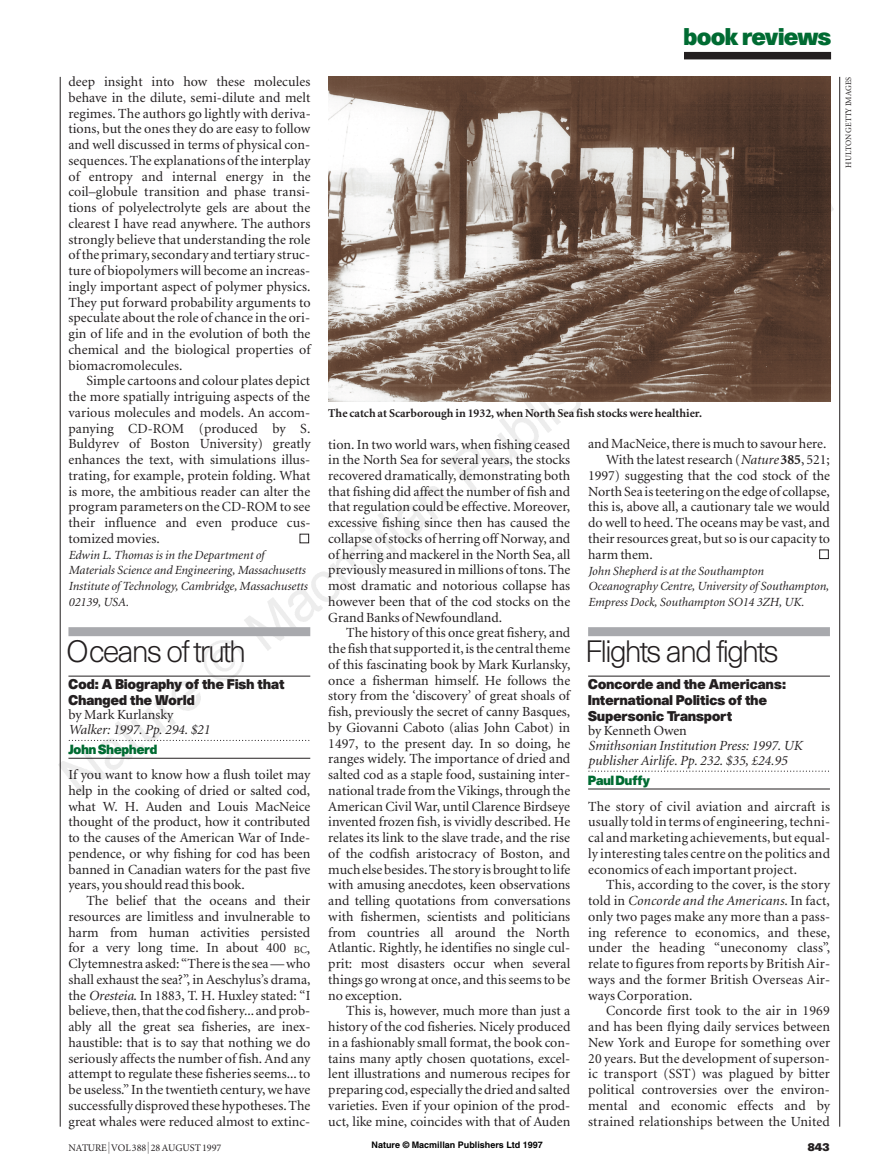
<style>
.page{position:relative;width:893px;height:1173px;background:#fff}
.page>*{position:absolute;margin:0;border:0;box-sizing:border-box;transform-origin:0 0}
.t1{font:28.5px "Unica SB Light Titling";letter-spacing:-.07em;color:#231f20}
.t2{font:700 22.5px "Unica SH";letter-spacing:-.005em;color:#006b32}
.t3{font:13.95px/15.8px "Minion";color:#231f20;text-align:justify}
.t4{font:italic 13.95px/15px "Minion";color:#231f20}
.t5{font:700 13.2px/15.8px "Unica SH";letter-spacing:.02em;color:#231f20}
.t6{font:italic 12.45px/15.8px "Minion";color:#231f20}
.t7{font:700 12.3px "Unica SH";letter-spacing:.005em;color:#006b32}
.t8{font:700 12px "Minion";color:#231f20}
.t9{font:700 10.8px "Unica SH";color:#231f20}
.t10{font:10.2px "Minion";letter-spacing:-.005em;color:#231f20}
.t11{font:700 9px "Helvetica";color:#000}
.t12{font:8.25px "Minion";letter-spacing:-.01em;color:#231f20}
.s1{font-size:10.5px}
.s2{font-style:italic}
.s3{font-weight:700}
.s4{font-family:"Unica SB";font-weight:300;font-size:12px}
</style>
<div class="page">
<img style="left:58px;top:746px;width:48px;height:49px">
<img style="left:93px;top:739px;width:40px;height:31px">
<img style="left:105px;top:722px;width:39px;height:30px">
<img style="left:129px;top:708px;width:37px;height:34px">
<img style="left:153px;top:694px;width:23px;height:32px">
<img style="left:167px;top:681px;width:34px;height:30px">
<img style="left:307px;top:572px;width:32px;height:30px">
<img style="left:328px;top:549px;width:49px;height:39px">
<img style="left:351px;top:528px;width:35px;height:33px">
<img style="left:361px;top:521px;width:35px;height:33px">
<img style="left:370px;top:513px;width:35px;height:33px">
<img style="left:392px;top:505px;width:39px;height:32px">
<img style="left:416px;top:486px;width:37px;height:34px">
<img style="left:440px;top:447px;width:40px;height:44px">
<img style="left:516px;top:401px;width:35px;height:31px">
<img style="left:525px;top:401px;width:35px;height:24px">
<img style="left:547px;top:401px;width:33px;height:15px">
<img style="left:830px;top:170px;width:3px;height:42px">
<div style="left:300px;top:534px;width:9px;height:9px;border:1px solid #231f20"></div>
<div style="left:819px;top:550px;width:9px;height:9px;border:1px solid #231f20"></div>
<div style="left:684px;top:52px;width:147px;height:7px;background:#231f20"></div>
<hr style="left:60px;top:77px;width:1px;height:1050px;background:#231f20">
<hr style="left:839px;top:77px;width:1px;height:1050px;background:#231f20">
<img style="left:328px;top:77px;width:502px;height:324px">
<div style="left:68px;top:627px;width:242px;height:9px;background:#a8a9ad"></div>
<hr style="left:68px;top:676px;width:242px;height:1px;background:#231f20">
<svg style="left:69px;top:740px;width:241px;height:1px"></svg>
<hr style="left:68px;top:758px;width:242px;height:1px;background:#231f20">
<div style="left:588px;top:627px;width:242px;height:9px;background:#a8a9ad"></div>
<hr style="left:588px;top:676px;width:242px;height:1px;background:#231f20">
<svg style="left:589px;top:771px;width:240px;height:1px"></svg>
<hr style="left:588px;top:789px;width:242px;height:1px;background:#231f20">
<p class="t3" style="left:68px;top:75px;width:244px">deep insight into how these molecules behave in the dilute, semi-dilute and melt regimes. The authors go lightly with deriva&shy;tions, but the ones they do are easy to follow and well discussed in terms of physical con&shy;sequences. The explanations of the interplay of entropy and internal energy in the coil–globule transition and phase transi&shy;tions of polyelectrolyte gels are about the clearest I have read anywhere. The authors strongly believe that understanding the role of the primary, secondary and tertiary struc&shy;ture of biopolymers will become an increas&shy;ingly important aspect of polymer physics.<br>They put forward probability arguments to speculate about the role of chance in the ori&shy;gin of life and in the evolution of both the chemical and the biological properties of biomacromolecules.</p>
<p class="t3" style="left:68px;top:374px;width:244px;text-indent:18px">Simple cartoons and colour plates depict the more spatially intriguing aspects of the various molecules and models. An accom&shy;panying CD-ROM (produced by S.<br>Buldyrev of Boston University) greatly enhances the text, with simulations illus&shy;trating, for example, protein folding. What is more, the ambitious reader can alter the program parameters on the CD-ROM to see their influence and even produce cus&shy;tomized movies.</p>
<p class="t6" style="left:68px;top:548px;width:240px">Edwin L. Thomas is in the Department of Materials Science and Engineering, Massachusetts Institute of Technology, Cambridge, Massachusetts 02139, USA.</p>
<h1 class="t1" style="left:68px;top:642px;width:179px">Oceans of truth</h1>
<p class="t5" style="left:68px;top:678px;width:217px">Cod: A Biography of the Fish that<br>Changed the World</p>
<p class="t3" style="left:68px;top:708px;width:107px">by Mark Kurlansky</p>
<p class="t4" style="left:68px;top:723px;width:143px">Walker: 1997. Pp. 294. $21</p>
<p class="t7" style="left:68px;top:745px;width:90px">John Shepherd</p>
<p class="t3" style="left:68px;top:768px;width:243px">If you want to know how a flush toilet may help in the cooking of dried or salted cod, what W. H. Auden and Louis MacNeice thought of the product, how it contributed to the causes of the American War of Inde&shy;pendence, or why fishing for cod has been banned in Canadian waters for the past five years, you should read this book.</p>
<p class="t3" style="left:68px;top:894px;width:243px;text-indent:18px">The belief that the oceans and their resources are limitless and invulnerable to harm from human activities persisted for a very long time. In about 400 <span class="s1">BC</span>, Clytemnestra asked: “There is the sea — who shall exhaust the sea?”, in Aeschylus’s drama, the <span class="s2">Oresteia</span>. In 1883, T. H. Huxley stated: “I believe, then, that the cod fishery... and prob&shy;ably all the great sea fisheries, are inex&shy;haustible: that is to say that nothing we do seriously affects the number of fish. And any attempt to regulate these fisheries seems... to be useless.” In the twentieth century, we have successfully disproved these hypotheses. The great whales were reduced almost to extinc-</p>
<h2 class="t2" style="left:684px;top:29px;width:149px">book reviews</h2>
<p class="t8" style="left:328px;top:408px;width:375px">The catch at Scarborough in 1932, when North Sea fish stocks were healthier.</p>
<p class="t3" style="left:328px;top:437px;width:243px">tion. In two world wars, when fishing ceased in the North Sea for several years, the stocks recovered dramatically, demonstrating both that fishing did affect the number of fish and that regulation could be effective. Moreover, excessive fishing since then has caused the collapse of stocks of herring off Norway, and of herring and mackerel in the North Sea, all previously measured in millions of tons. The most dramatic and notorious collapse has however been that of the cod stocks on the Grand Banks of Newfoundland.</p>
<p class="t3" style="left:328px;top:626px;width:243px;text-indent:18px">The history of this once great fishery, and the fish that supported it, is the central theme of this fascinating book by Mark Kurlansky, once a fisherman himself. He follows the story from the ‘discovery’ of great shoals of fish, previously the secret of canny Basques, by Giovanni Caboto (alias John Cabot) in 1497, to the present day. In so doing, he ranges widely. The importance of dried and salted cod as a staple food, sustaining inter&shy;national trade from the Vikings, through the American Civil War, until Clarence Birdseye invented frozen fish, is vividly described. He relates its link to the slave trade, and the rise of the codfish aristocracy of Boston, and much else besides. The story is brought to life with amusing anecdotes, keen observations and telling quotations from conversations with fishermen, scientists and politicians from countries all around the North Atlantic. Rightly, he identifies no single cul&shy;prit: most disasters occur when several things go wrong at once, and this seems to be no exception.</p>
<p class="t3" style="left:328px;top:1004px;width:243px;text-indent:18px">This is, however, much more than just a history of the cod fisheries. Nicely produced in a fashionably small format, the book con&shy;tains many aptly chosen quotations, excel&shy;lent illustrations and numerous recipes for preparing cod, especially the dried and salted varieties. Even if your opinion of the prod&shy;uct, like mine, coincides with that of Auden</p>
<p class="t3" style="left:588px;top:437px;width:240px">and MacNeice, there is much to savour here.</p>
<p class="t3" style="left:606px;top:453px;width:225px">With the latest research (<span class="s2">Nature</span> <span class="s3">385</span>, 521;</p>
<p class="t3" style="left:588px;top:469px;width:243px">1997) suggesting that the cod stock of the</p>
<p class="t3" style="left:588px;top:485px;width:243px">North Sea is teetering on the edge of collapse,</p>
<p class="t3" style="left:588px;top:500px;width:243px">this is, above all, a cautionary tale we would</p>
<p class="t3" style="left:588px;top:516px;width:243px">do well to heed. The oceans may be vast, and</p>
<p class="t3" style="left:588px;top:532px;width:243px">their resources great, but so is our capacity to</p>
<p class="t3" style="left:588px;top:548px;width:66px">harm them.</p>
<p class="t6" style="left:588px;top:564px;width:242px">John Shepherd is at the Southampton<br>Oceanography Centre, University of Southampton,<br>Empress Dock, Southampton SO14 3ZH, UK.</p>
<h1 class="t1" style="left:588px;top:642px;width:192px">Flights and fights</h1>
<p class="t5" style="left:588px;top:678px;width:199px">Concorde and the Americans:<br>International Politics of the<br>Supersonic Transport</p>
<p class="t3" style="left:588px;top:724px;width:100px">by Kenneth Owen</p>
<p class="t4" style="left:588px;top:739px;width:216px">Smithsonian Institution Press: 1997. UK publisher Airlife. Pp. 232. $35, £24.95</p>
<p class="t7" style="left:588px;top:776px;width:63px">Paul Duffy</p>
<p class="t3" style="left:588px;top:800px;width:243px">The story of civil aviation and aircraft is usually told in terms of engineering, techni&shy;cal and marketing achievements, but equal&shy;ly interesting tales centre on the politics and economics of each important project.</p>
<p class="t3" style="left:588px;top:878px;width:243px;text-indent:18px">This, according to the cover, is the story told in <span class="s2">Concorde and the Americans</span>. In fact, only two pages make any more than a pass&shy;ing reference to economics, and these, under the heading “uneconomy class”, relate to figures from reports by British Air&shy;ways and the former British Overseas Air&shy;ways Corporation.</p>
<p class="t3" style="left:588px;top:1004px;width:243px;text-indent:18px">Concorde first took to the air in 1969 and has been flying daily services between New York and Europe for something over 20 years. But the development of superson&shy;ic transport (SST) was plagued by bitter political controversies over the environ&shy;mental and economic effects and by strained relationships between the United</p>
<p class="t10" style="left:68px;top:1143px;width:154px">NATURE<span class="s4">|</span> VOL 388 <span class="s4">|</span> 28 AUGUST 1997</p>
<p class="t9" style="left:808px;top:1143px;width:23px">843</p>
<p class="t11" style="left:371px;top:1142px;width:173px">Nature © Macmillan Publishers Ltd 1997</p>
<p class="t12" style="left:845px;top:168px;width:92px;rotate:-90deg">HULTON GETTY IMAGES</p>
</div>
